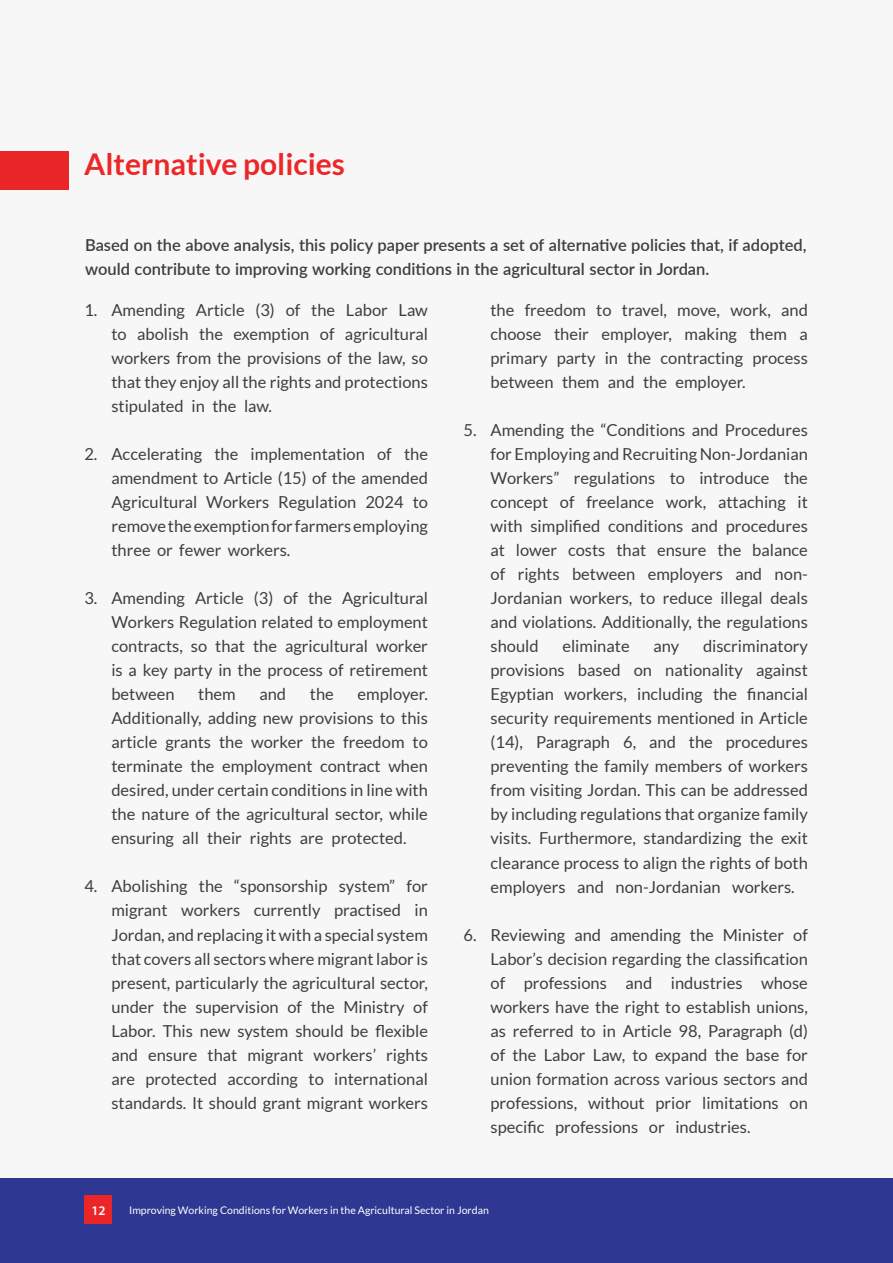
<style>
.page{position:relative;width:893px;height:1263px;background:#fff}
.page>*{position:absolute;margin:0;border:0;box-sizing:border-box;transform-origin:0 0}
.t1{font:700 30px "Lato";color:#ec2728}
.t2{font:16.5px/24px "Lato";color:#3e3e3f;text-align:justify}
.t3{font:600 16.5px/24px "Lato";color:#3e3e3f}
.t4{font:600 13.2px "Myriad Pro";color:#fff}
.t5{font:10.5px "Lato";color:#fff}
</style>
<div class="page">
<div style="left:0;top:1178px;width:893px;height:85px;background:#2e3892"></div>
<div style="left:85px;top:1195px;width:27px;height:29px;background:#eb2629"></div>
<div style="left:0;top:0;width:893px;height:1178px;background:#f7f7f8"></div>
<div style="left:0;top:151px;width:68px;height:38px;background:#eb2629"></div>
<h1 class="t1" style="left:84px;top:147px;width:262px">Alternative policies</h1>
<p class="t3" style="left:85px;top:233px;width:723px">Based on the above analysis, this policy paper presents a set of alternative policies that, if adopted, would contribute to improving working conditions in the agricultural sector in Jordan.</p>
<p class="t2" style="left:490px;top:298px;width:319px">the freedom to travel, move, work, and choose their employer, making them a primary party in the contracting process between them and the employer.</p>
<p class="t2" style="left:490px;top:418px;width:319px;text-indent:-27px">5. Amending the “Conditions and Procedures for Employing and Recruiting Non-Jordanian Workers” regulations to introduce the concept of freelance work, attaching it with simplified conditions and procedures at lower costs that ensure the balance of rights between employers and non-Jordanian workers, to reduce illegal deals and violations. Additionally, the regulations should</p>
<p class="t2" style="left:111px;top:298px;width:318px;text-indent:-27px">1. Amending Article (3) of the Labor Law to abolish the exemption of agricultural workers from the provisions of the law, so that they enjoy all the rights and protections stipulated in the law.</p>
<p class="t2" style="left:111px;top:442px;width:318px;text-indent:-27px">2. Accelerating the implementation of the amendment to Article (15) of the amended Agricultural Workers Regulation 2024 to remove the exemption for farmers employing three or fewer workers.</p>
<p class="t2" style="left:111px;top:586px;width:318px;text-indent:-27px">3. Amending Article (3) of the Agricultural Workers Regulation related to employment contracts, so that the agricultural worker is a key party in the process of retirement between</p>
<p class="t2" style="left:490px;top:634px;width:319px;text-indent:212px">discriminatory provisions based on nationality against Egyptian workers, including the financial security requirements mentioned in Article (14), Paragraph 6, and the procedures preventing the family members of workers from visiting Jordan. This can be addressed by including regulations that organize family visits. Furthermore, standardizing the exit clearance process to align the rights of both employers and non-Jordanian workers.</p>
<p class="t2" style="left:490px;top:922px;width:319px;text-indent:-27px">6. Reviewing and amending the Minister of Labor’s decision regarding the classification of professions and industries whose workers have the right to establish unions, as referred to in Article 98, Paragraph (d) of the Labor Law, to expand the base for union formation across various sectors and professions, without prior limitations on specific professions or industries.</p>
<p class="t2" style="left:562px;top:634px;width:69px">eliminate</p>
<p class="t2" style="left:653px;top:634px;width:27px">any</p>
<p class="t2" style="left:111px;top:682px;width:318px;text-indent:246px">employer.<br>Additionally, adding new provisions to this article grants the worker the freedom to terminate the employment contract when desired, under certain conditions in line with the nature of the agricultural sector, while ensuring all their rights are protected.</p>
<p class="t2" style="left:111px;top:874px;width:318px;text-indent:-27px">4. Abolishing the “sponsorship system” for migrant workers currently practised in Jordan, and replacing it with a special system that covers all sectors where migrant labor is present, particularly the agricultural sector, under the supervision of the Ministry of Labor. This new system should be flexible and ensure that migrant workers’ rights are protected according to international standards. It should grant migrant workers</p>
<p class="t2" style="left:198px;top:682px;width:39px">them</p>
<p class="t2" style="left:259px;top:682px;width:28px">and</p>
<p class="t2" style="left:310px;top:682px;width:25px">the</p>
<p class="t4" style="left:91px;top:1202px;width:16px">12</p>
<p class="t5" style="left:129px;top:1204px;width:361px">Improving Working Conditions for Workers in the Agricultural Sector in Jordan</p>
</div>
